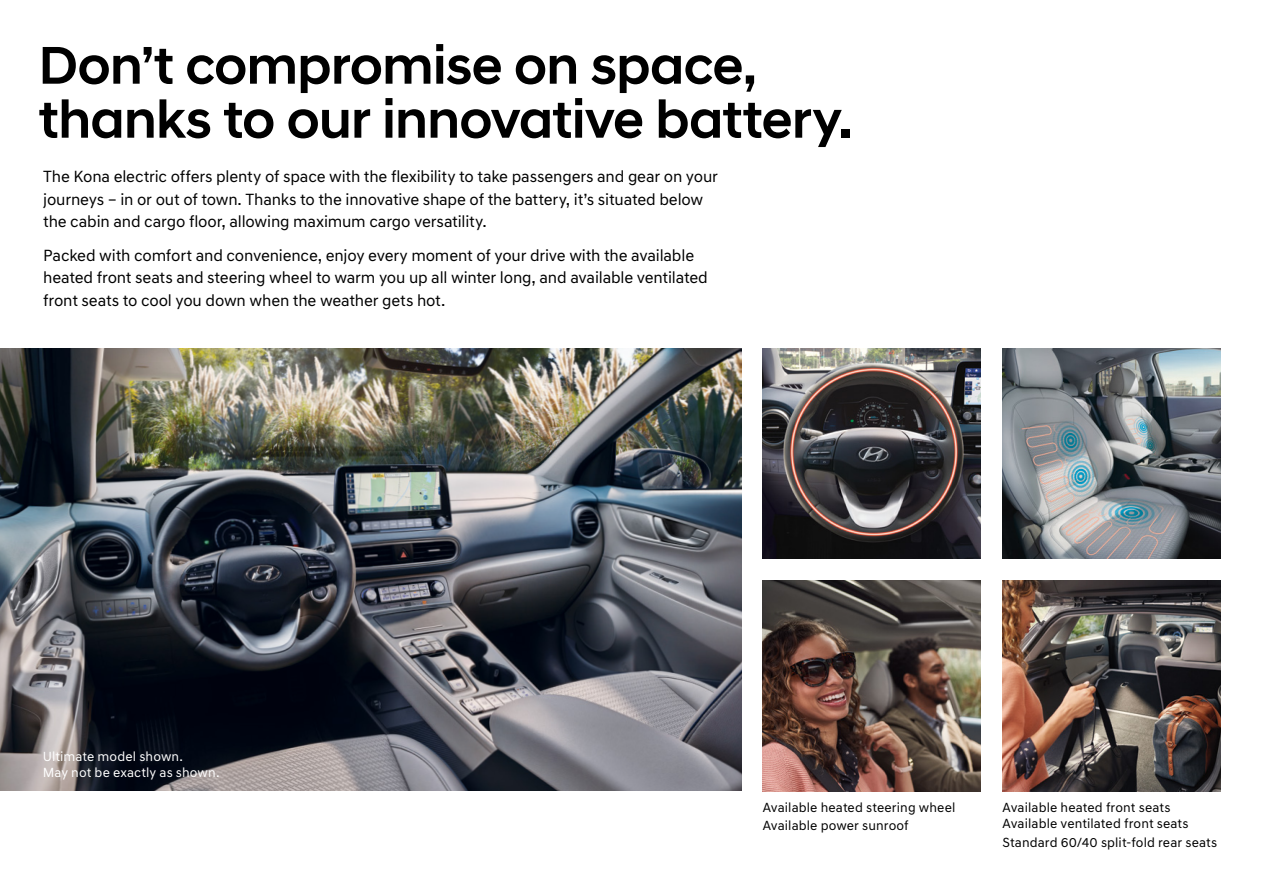
<style>
.page{position:relative;width:1264px;height:891px;background:#fff}
.page>*{position:absolute;margin:0;border:0;box-sizing:border-box;transform-origin:0 0}
.t1{font:500 54px/54px "Hyundai Sans Head";letter-spacing:-.005em;color:#000}
.t2{font:16.5px/22.5px "Hyundai Sans Text";letter-spacing:-.01em;color:#000}
.t3{font:13.5px/18.3px "Hyundai Sans Text";letter-spacing:.01em;color:#000}
.t4{font:13.5px/16.2px "Hyundai Sans Text";letter-spacing:.01em;color:#fff}
</style>
<div class="page">
<img style="left:1002px;top:581px;width:218px;height:210px">
<img style="left:0;top:348px;width:741px;height:443px">
<img style="left:762px;top:348px;width:219px;height:211px">
<img style="left:762px;top:581px;width:219px;height:210px">
<img style="left:1002px;top:348px;width:218px;height:211px">
<h1 class="t1" style="left:39px;top:38px;width:815px">Don’t compromise on space, thanks to our innovative battery.</h1>
<p class="t2" style="left:43px;top:166px;width:676px">The Kona electric offers plenty of space with the flexibility to take passengers and gear on your journeys – in or out of town. Thanks to the innovative shape of the battery, it’s situated below the cabin and cargo floor, allowing maximum cargo versatility.</p>
<p class="t2" style="left:43px;top:244px;width:666px">Packed with comfort and convenience, enjoy every moment of your drive with the available heated front seats and steering wheel to warm you up all winter long, and available ventilated front seats to cool you down when the weather gets hot.</p>
<p class="t4" style="left:43px;top:749px;width:178px">Ultimate model shown.<br>May not be exactly as shown.</p>
<p class="t3" style="left:762px;top:798px;width:194px">Available heated steering wheel<br>Available power sunroof</p>
<p class="t3" style="left:1002px;top:799px;width:188px;line-height:16.2px">Available heated front seats<br>Available ventilated front seats</p>
<p class="t3" style="left:1002px;top:833px;width:216px">Standard 60/40 split-fold rear seats</p>
</div>
